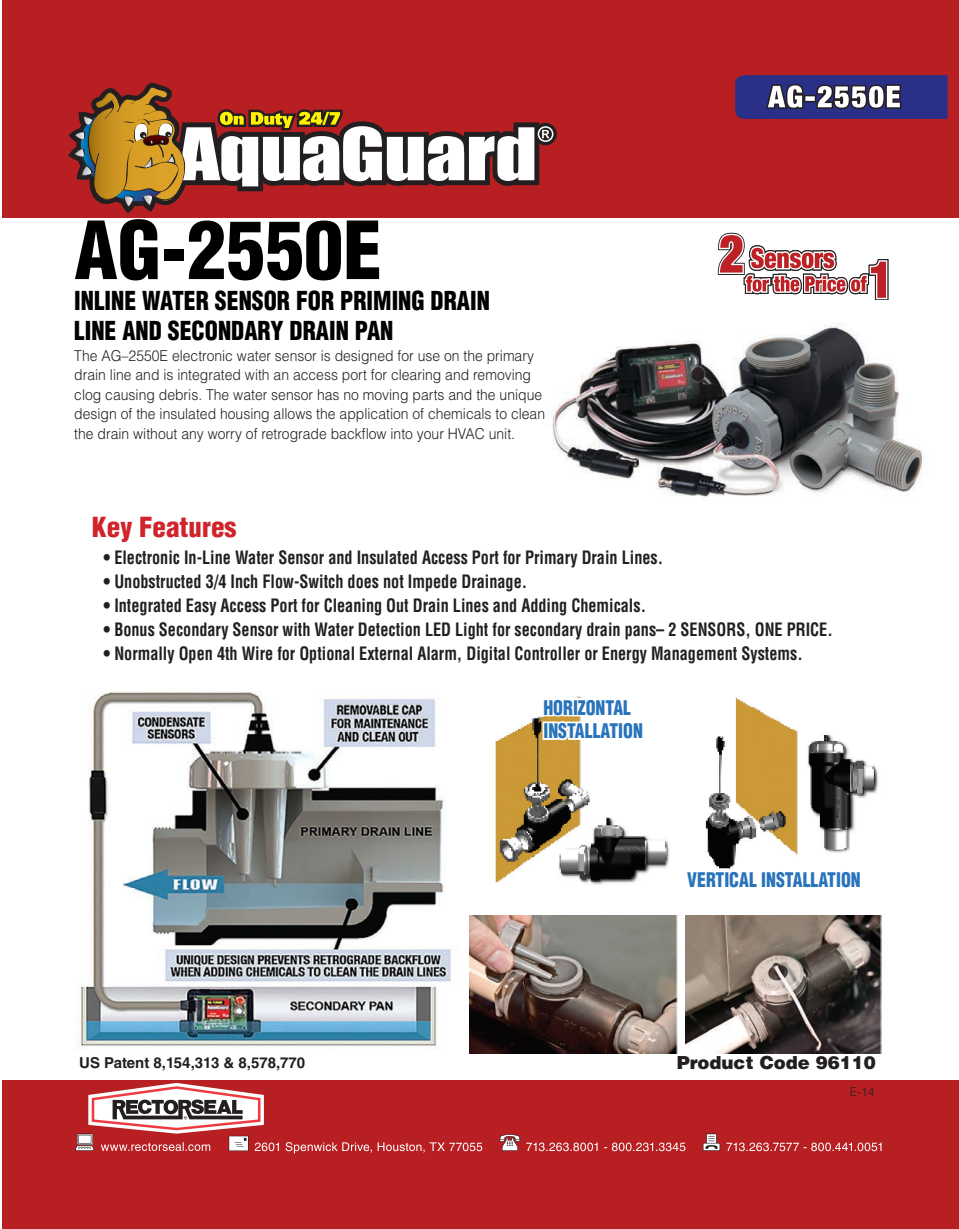
<style>
.page{position:relative;width:959px;height:1229px;background:#fff}
.page>*{position:absolute;margin:0;border:0;box-sizing:border-box;transform-origin:0 0}
.t1{font:900 condensed 78px "Helvetica LT Std";color:#010000}
.t2{font:900 condensed 27px "Helvetica LT Std";color:#d1232a}
.t3{font:900 condensed 25.5px/30.6px "Helvetica LT Std";color:#010000;scale:.93 1}
.t4{font:900 condensed 19.65px/23.5px "Helvetica LT Std";color:#2873ba;scale:.9 1}
.t5{font:700 condensed 18px "Helvetica LT Std";color:#231f20;scale:.9 1}
.t6{font:900 18px "Helvetica LT Std";color:#231f20}
.t7{font:300 15px/19.5px "Helvetica LT Std";color:#231f20;scale:.93 1}
.t8{font:700 15px "Helvetica LT Std";color:#231f20}
.t9{font:300 12px "Helvetica LT Std";color:#231f20}
</style>
<div class="page">
<img style="left:495px;top:698px;width:383px;height:187px">
<div style="left:2px;top:0;width:956px;height:218px;background:#b81f23"></div>
<div style="left:2px;top:1080px;width:956px;height:148px;background:#b81f23"></div>
<svg style="left:68px;top:83px;width:489px;height:130px"></svg>
<img style="left:77px;top:692px;width:375px;height:358px">
<img style="left:685px;top:916px;width:196px;height:137px">
<img style="left:469px;top:915px;width:208px;height:138px">
<svg style="left:717px;top:233px;width:171px;height:67px"></svg>
<svg style="left:540px;top:696px;width:105px;height:60px"></svg>
<svg style="left:735px;top:75px;width:212px;height:44px;background:#4e4f8d"></svg>
<svg style="left:75px;top:1082px;width:806px;height:71px"></svg>
<img style="left:549px;top:323px;width:374px;height:174px">
<h1 class="t1" style="left:74px;top:201px;width:309px">AG-2550E</h1>
<h3 class="t3" style="left:74px;top:285px;width:448px">INLINE WATER SENSOR FOR PRIMING DRAIN<br>LINE AND SECONDARY DRAIN PAN</h3>
<p class="t7" style="left:74px;top:345px;width:508px">The AG–2550E electronic water sensor is designed for use on the primary drain line and is integrated with an access port for clearing and removing clog causing debris. The water sensor has no moving parts and the unique design of the insulated housing allows the application of chemicals to clean the drain without any worry of retrograde backflow into your HVAC unit.</p>
<h2 class="t2" style="left:92px;top:510px;width:146px">Key Features</h2>
<p class="t5" style="left:103px;top:546px;width:623px">• Electronic In-Line Water Sensor and Insulated Access Port for Primary Drain Lines.</p>
<p class="t5" style="left:103px;top:570px;width:472px">• Unobstructed 3/4 Inch Flow-Switch does not Impede Drainage.</p>
<p class="t5" style="left:103px;top:594px;width:604px">• Integrated Easy Access Port for Cleaning Out Drain Lines and Adding Chemicals.</p>
<p class="t5" style="left:103px;top:618px;width:811px">• Bonus Secondary Sensor with Water Detection LED Light for secondary drain pans– 2 SENSORS, ONE PRICE.</p>
<p class="t5" style="left:103px;top:642px;width:778px">• Normally Open 4th Wire for Optional External Alarm, Digital Controller or Energy Management Systems.</p>
<p class="t4" style="left:543px;top:695px;width:112px">HORIZONTAL<br>INSTALLATION</p>
<p class="t4" style="left:687px;top:867px;width:194px">VERTICAL INSTALLATION</p>
<p class="t8" style="left:79px;top:1053px;width:227px">US Patent 8,154,313 &amp; 8,578,770</p>
<p class="t6" style="left:677px;top:1051px;width:200px">Product Code 96110</p>
<p class="t9" style="left:849px;top:1083px;width:26px">E-14</p>
</div>
